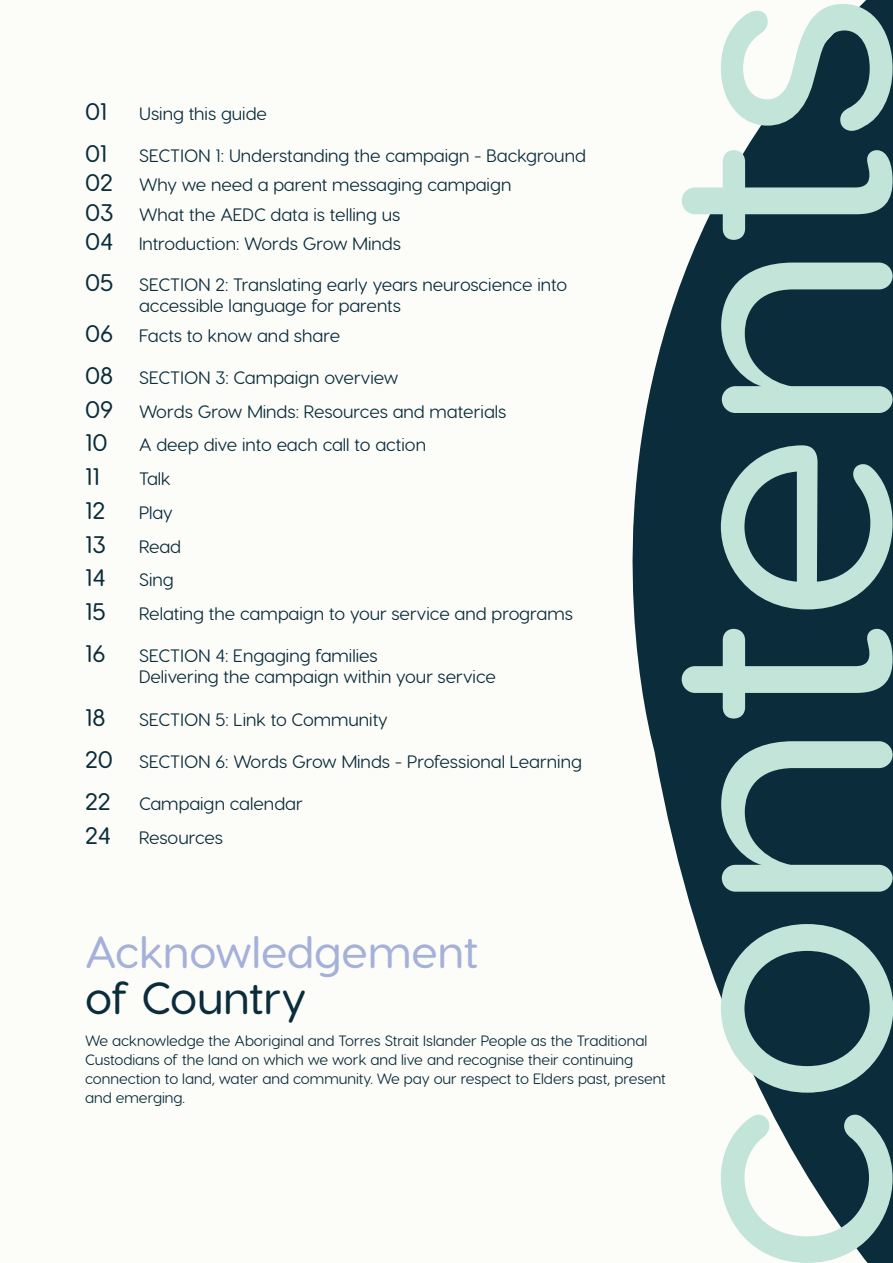
<style>
.page{position:relative;width:893px;height:1263px;background:#fcfdf9}
.page>*{position:absolute;margin:0;border:0;box-sizing:border-box;transform-origin:0 0}
.t1{font:500 323.55px "Visby Round CF";letter-spacing:-.01em;color:#c2e4d9}
.sub_heading{font:500 45px/46.5px "Visby Round CF";color:#a5b1d9}
.t2{font:500 24px "Visby Round CF";color:#0a2c3b}
.t3{font:18px/21px "Visby Round CF";color:#0a2c3b}
.body_text{font:15px/18.8px "Visby Round CF";color:#0a2c3b}
.s1{font-weight:500;font-size:24px}
.s2{color:#0a2c3b}
</style>
<div class="page">
<svg style="left:632px;top:0;width:261px;height:1263px;fill:#0a2c3b"></svg>
<p class="t2" style="left:85px;top:96px;width:24px">01</p>
<p class="t3" style="left:139px;top:102px;width:130px">Using this guide</p>
<p class="t2" style="left:85px;top:138px;width:24px">01</p>
<p class="t3" style="left:139px;top:145px;width:448px">SECTION 1: Understanding the campaign - Background</p>
<p class="t3" style="left:85px;top:174px;width:428px"><span class="s1">02</span> Why we need a parent messaging campaign</p>
<p class="t3" style="left:85px;top:204px;width:317px"><span class="s1">03</span> What the AEDC data is telling us</p>
<p class="t3" style="left:85px;top:233px;width:317px"><span class="s1">04</span> Introduction: Words Grow Minds</p>
<p class="t3" style="left:139px;top:274px;width:430px;text-indent:-54px"><span class="s1">05</span> SECTION 2: Translating early years neuroscience into accessible language for parents</p>
<p class="t3" style="left:85px;top:324px;width:257px"><span class="s1">06</span> Facts to know and share</p>
<p class="t3" style="left:85px;top:367px;width:315px"><span class="s1">08</span> SECTION 3: Campaign overview</p>
<p class="t3" style="left:85px;top:400px;width:423px"><span class="s1">09</span> Words Grow Minds: Resources and materials</p>
<p class="t2" style="left:85px;top:428px;width:24px">10</p>
<p class="t3" style="left:139px;top:434px;width:289px">A deep dive into each call to action</p>
<p class="t2" style="left:85px;top:462px;width:16px">11</p>
<p class="t3" style="left:139px;top:468px;width:33px">Talk</p>
<p class="t2" style="left:85px;top:495px;width:22px">12</p>
<p class="t3" style="left:139px;top:502px;width:35px">Play</p>
<p class="t2" style="left:85px;top:529px;width:22px">13</p>
<p class="t3" style="left:139px;top:535px;width:44px">Read</p>
<p class="t2" style="left:85px;top:563px;width:22px">14</p>
<p class="t3" style="left:139px;top:569px;width:36px">Sing</p>
<p class="t2" style="left:85px;top:597px;width:22px">15</p>
<p class="t3" style="left:139px;top:603px;width:435px">Relating the campaign to your service and programs</p>
<p class="t2" style="left:85px;top:639px;width:22px">16</p>
<p class="t3" style="left:139px;top:645px;width:358px">SECTION 4: Engaging families<br>Delivering the campaign within your service</p>
<p class="t2" style="left:85px;top:702px;width:22px">18</p>
<p class="t3" style="left:139px;top:708px;width:250px">SECTION 5: Link to Community</p>
<p class="t3" style="left:85px;top:751px;width:498px"><span class="s1">20</span> SECTION 6: Words Grow Minds - Professional Learning</p>
<p class="t3" style="left:85px;top:793px;width:219px"><span class="s1">22</span> Campaign calendar</p>
<p class="t3" style="left:85px;top:827px;width:140px"><span class="s1">24</span> Resources</p>
<p class="sub_heading" style="left:85px;top:928px;width:395px">Acknowledgement <span class="s2">of Country</span></p>
<p class="body_text" style="left:85px;top:1031px;width:582px">We acknowledge the Aboriginal and Torres Strait Islander People as the Traditional Custodians of the land on which we work and live and recognise their continuing connection to land, water and community. We pay our respect to Elders past, present and emerging.</p>
<p class="t1" style="left:574px;top:1276px;width:1285px;rotate:-90deg">contents</p>
</div>
